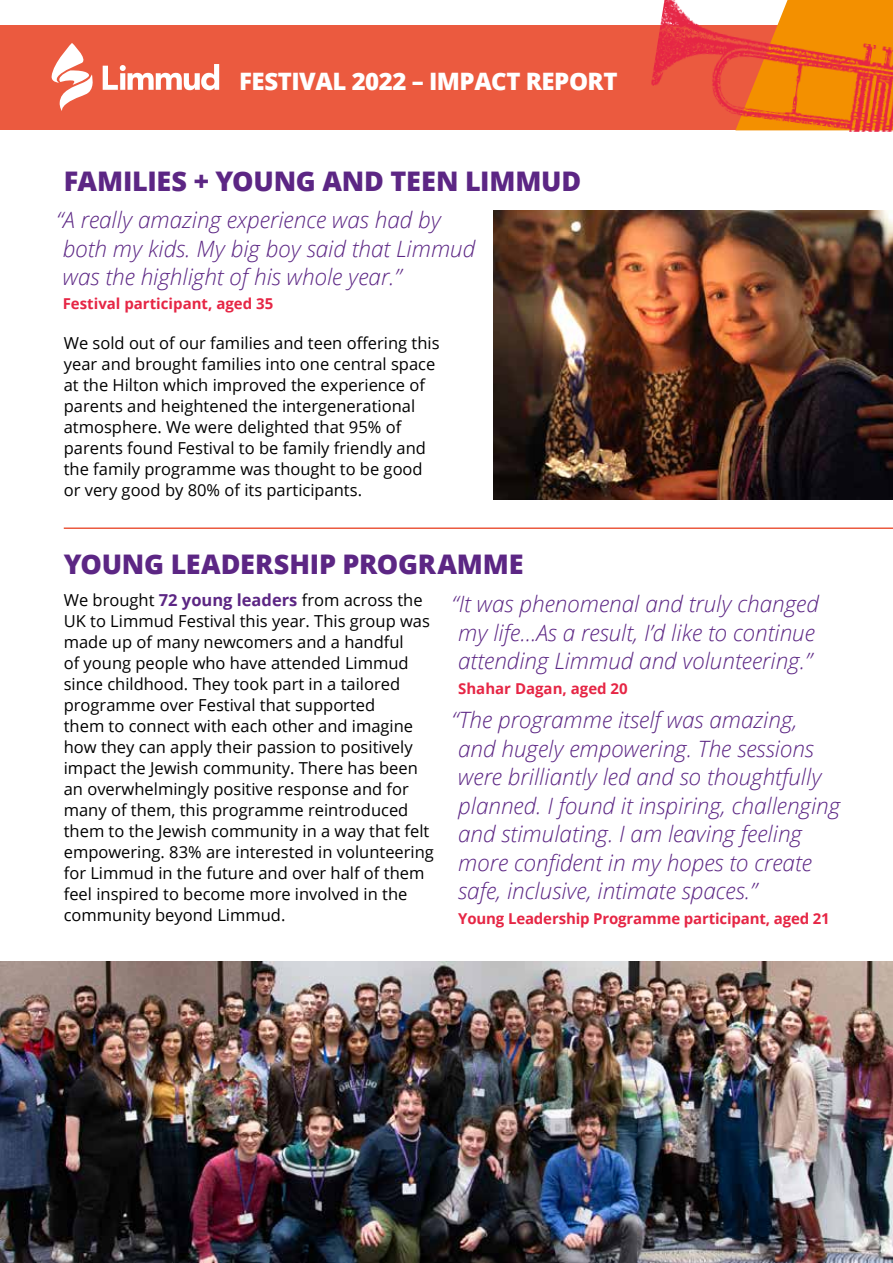
<style>
.page{position:relative;width:893px;height:1263px;background:#fff}
.page>*{position:absolute;margin:0;border:0;box-sizing:border-box;transform-origin:0 0}
.t1{font:800 27px "Open Sans";letter-spacing:-.005em;color:#5c2684}
.t2{font:800 24px "Open Sans";letter-spacing:-.02em;color:#fff}
.t3{font:italic 300 22.5px/28.5px "Open Sans";color:#5c2684}
.t4{font:16.5px/21px "Open Sans";color:#000}
.t5{font:700 15px "Open Sans";letter-spacing:-.01em;color:#e62645}
.s1{font-weight:700;color:#5c2684}
</style>
<div class="page">
<div style="left:0;top:26px;width:893px;height:104px;background:#eb5a3f"></div>
<img style="left:644px;top:0;width:249px;height:132px">
<svg style="left:103px;top:64px;width:116px;height:26px"></svg>
<svg style="left:51px;top:43px;width:42px;height:68px"></svg>
<img style="left:493px;top:211px;width:400px;height:289px">
<img style="left:0;top:961px;width:893px;height:302px">
<hr style="left:64px;top:527px;width:829px;height:2px;background:#eb5a3f">
<h2 class="t2" style="left:239px;top:63px;width:380px">FESTIVAL 2022 – IMPACT REPORT</h2>
<h1 class="t1" style="left:64px;top:160px;width:519px">FAMILIES + YOUNG AND TEEN LIMMUD</h1>
<h3 class="t3" style="left:56px;top:205px;width:420px">“A really amazing experience was had by both my kids. My big boy said that Limmud was the highlight of his whole year.”</h3>
<p class="t5" style="left:63px;top:293px;width:212px">Festival participant, aged 35</p>
<p class="t4" style="left:64px;top:332px;width:377px">We sold out of our families and teen offering this year and brought families into one central space at the Hilton which improved the experience of parents and heightened the intergenerational atmosphere. We were delighted that 95% of parents found Festival to be family friendly and the family programme was thought to be good or very good by 80% of its participants.</p>
<h1 class="t1" style="left:64px;top:544px;width:461px">YOUNG LEADERSHIP PROGRAMME</h1>
<h3 class="t3" style="left:452px;top:589px;width:368px">“It was phenomenal and truly changed my life...As a result, I’d like to continue attending Limmud and volunteering.”</h3>
<p class="t5" style="left:458px;top:678px;width:171px">Shahar Dagan, aged 20</p>
<p class="t4" style="left:64px;top:589px;width:372px">We brought <span class="s1">72 young leaders</span> from across the UK to Limmud Festival this year. This group was made up of many newcomers and a handful<br>of young people who have attended Limmud since childhood. They took part in a tailored programme over Festival that supported<br>them to connect with each other and imagine how they can apply their passion to positively impact the Jewish community. There has been an overwhelmingly positive response and for many of them, this programme reintroduced them to the Jewish community in a way that felt empowering. 83% are interested in volunteering for Limmud in the future and over half of them feel inspired to become more involved in the community beyond Limmud.</p>
<p class="t3" style="left:452px;top:705px;width:390px">“The programme itself was amazing, and hugely empowering. The sessions were brilliantly led and so thoughtfully planned. I found it inspiring, challenging and stimulating. I am leaving feeling more confident in my hopes to create safe, inclusive, intimate spaces.”</p>
<p class="t5" style="left:458px;top:907px;width:373px">Young Leadership Programme participant, aged 21</p>
</div>
